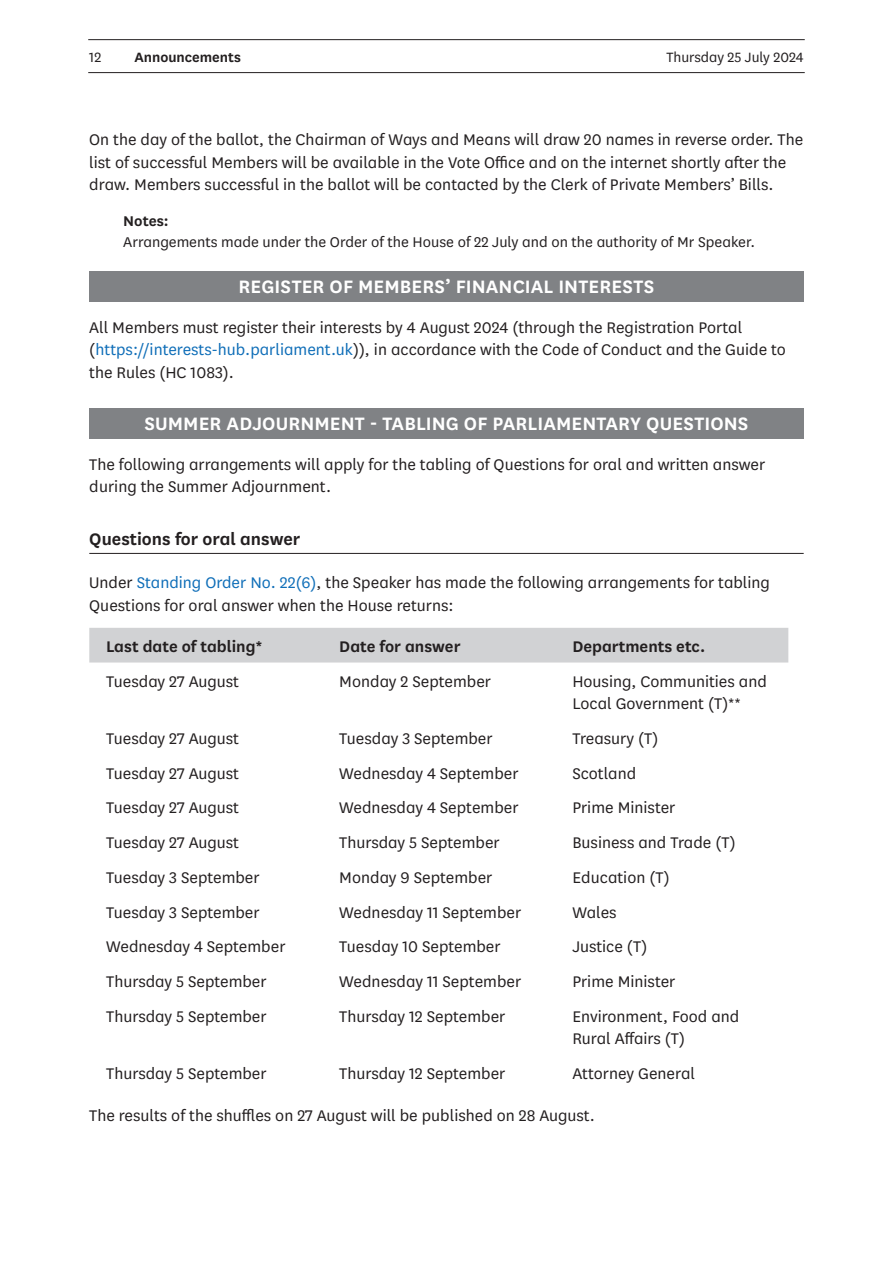
<style>
.page{position:relative;width:893px;height:1263px;background:#fff}
.page>*{position:absolute;margin:0;border:0;box-sizing:border-box;transform-origin:0 0}
.Heading2Grey{font:21px "National LFSN Semibold";letter-spacing:.005em;color:#fff}
.Heading3Underlined{font:19.5px "National LFSN Semibold";color:#231f20}
.TableStyle{font:18px/22.5px "National LFSN Book";color:#231f20}
.BoldTimingHeading{font:18px "National LFSN Semibold";color:#231f20}
.NotesText{font:16.5px "National LFSN Book";color:#231f20}
.NotesTag{font:16.5px "National LFSN Semibold";color:#231f20}
.t1{font:15.75px "National LFSN Book";color:#231f20}
.t2{font:15.75px "National LFSN Semibold";color:#231f20}
.s1{color:#0f6eb8}
</style>
<div class="page">
<hr style="left:88px;top:72px;width:717px;height:1px;background:#231f20">
<hr style="left:88px;top:39px;width:717px;height:1px;background:#231f20">
<div style="left:89px;top:271px;width:715px;height:31px;background:#808285"></div>
<div style="left:89px;top:408px;width:715px;height:31px;background:#808285"></div>
<hr style="left:89px;top:553px;width:715px;height:1px;background:#231f20">
<div style="left:89px;top:628px;width:699px;height:34px;background:#d1d2d4"></div>
<p class="t1" style="left:89px;top:47px;width:13px">12</p>
<p class="t2" style="left:134px;top:46px;width:108px">Announcements</p>
<p class="t1" style="left:666px;top:47px;width:139px">Thursday 25 July 2024</p>
<p class="TableStyle" style="left:89px;top:128px;width:715px">On the day of the ballot, the Chairman of Ways and Means will draw 20 names in reverse order. The list of successful Members will be available in the Vote Office and on the internet shortly after the draw. Members successful in the ballot will be contacted by the Clerk of Private Members’ Bills.</p>
<p class="NotesTag" style="left:123px;top:209px;width:47px">Notes:</p>
<p class="NotesText" style="left:123px;top:231px;width:633px">Arrangements made under the Order of the House of 22 July and on the authority of Mr Speaker.</p>
<h2 class="Heading2Grey" style="left:239px;top:272px;width:416px">REGISTER OF MEMBERS’ FINANCIAL INTERESTS</h2>
<p class="TableStyle" style="left:89px;top:315px;width:698px">All Members must register their interests by 4 August 2024 (through the Registration Portal (<span class="s1">https://interests-hub.parliament.uk</span>)), in accordance with the Code of Conduct and the Guide to the Rules (HC 1083).</p>
<h2 class="Heading2Grey" style="left:144px;top:409px;width:474px">SUMMER ADJOURNMENT - TABLING OF PARLIAMENTARY</h2>
<h2 class="Heading2Grey" style="left:646px;top:409px;width:103px">QUESTIONS</h2>
<p class="TableStyle" style="left:89px;top:452px;width:677px">The following arrangements will apply for the tabling of Questions for oral and written answer during the Summer Adjournment.</p>
<h3 class="Heading3Underlined" style="left:89px;top:525px;width:213px">Questions for oral answer</h3>
<p class="TableStyle" style="left:89px;top:571px;width:682px">Under <span class="s1">Standing Order No. 22(6)</span>, the Speaker has made the following arrangements for tabling<br>Questions for oral answer when the House returns:</p>
<p class="BoldTimingHeading" style="left:106px;top:634px;width:158px">Last date of tabling*</p>
<p class="BoldTimingHeading" style="left:339px;top:634px;width:123px">Date for answer</p>
<p class="BoldTimingHeading" style="left:572px;top:634px;width:135px">Departments etc.</p>
<p class="TableStyle" style="left:106px;top:669px;width:134px">Tuesday 27 August</p>
<p class="TableStyle" style="left:339px;top:669px;width:153px">Monday 2 September</p>
<p class="TableStyle" style="left:572px;top:669px;width:196px">Housing, Communities and<br>Local Government (T)**</p>
<p class="TableStyle" style="left:106px;top:726px;width:134px">Tuesday 27 August</p>
<p class="TableStyle" style="left:339px;top:726px;width:155px">Tuesday 3 September</p>
<p class="TableStyle" style="left:572px;top:726px;width:88px">Treasury (T)</p>
<p class="TableStyle" style="left:106px;top:761px;width:134px">Tuesday 27 August</p>
<p class="TableStyle" style="left:339px;top:761px;width:181px">Wednesday 4 September</p>
<p class="TableStyle" style="left:572px;top:761px;width:65px">Scotland</p>
<p class="TableStyle" style="left:106px;top:796px;width:134px">Tuesday 27 August</p>
<p class="TableStyle" style="left:339px;top:796px;width:181px">Wednesday 4 September</p>
<p class="TableStyle" style="left:572px;top:796px;width:105px">Prime Minister</p>
<p class="TableStyle" style="left:106px;top:830px;width:134px">Tuesday 27 August</p>
<p class="TableStyle" style="left:339px;top:830px;width:162px">Thursday 5 September</p>
<p class="TableStyle" style="left:572px;top:830px;width:165px">Business and Trade (T)</p>
<p class="TableStyle" style="left:106px;top:865px;width:155px">Tuesday 3 September</p>
<p class="TableStyle" style="left:339px;top:865px;width:155px">Monday 9 September</p>
<p class="TableStyle" style="left:572px;top:865px;width:99px">Education (T)</p>
<p class="TableStyle" style="left:106px;top:900px;width:155px">Tuesday 3 September</p>
<p class="TableStyle" style="left:339px;top:900px;width:183px">Wednesday 11 September</p>
<p class="TableStyle" style="left:572px;top:900px;width:46px">Wales</p>
<p class="TableStyle" style="left:106px;top:935px;width:181px">Wednesday 4 September</p>
<p class="TableStyle" style="left:339px;top:935px;width:163px">Tuesday 10 September</p>
<p class="TableStyle" style="left:572px;top:935px;width:76px">Justice (T)</p>
<p class="TableStyle" style="left:106px;top:969px;width:162px">Thursday 5 September</p>
<p class="TableStyle" style="left:339px;top:969px;width:183px">Wednesday 11 September</p>
<p class="TableStyle" style="left:572px;top:969px;width:105px">Prime Minister</p>
<p class="TableStyle" style="left:106px;top:1004px;width:162px">Thursday 5 September</p>
<p class="TableStyle" style="left:339px;top:1004px;width:168px">Thursday 12 September</p>
<p class="TableStyle" style="left:572px;top:1004px;width:169px">Environment, Food and<br>Rural Affairs (T)</p>
<p class="TableStyle" style="left:106px;top:1061px;width:162px">Thursday 5 September</p>
<p class="TableStyle" style="left:339px;top:1061px;width:168px">Thursday 12 September</p>
<p class="TableStyle" style="left:572px;top:1061px;width:124px">Attorney General</p>
<p class="TableStyle" style="left:89px;top:1103px;width:507px">The results of the shuffles on 27 August will be published on 28 August.</p>
</div>
